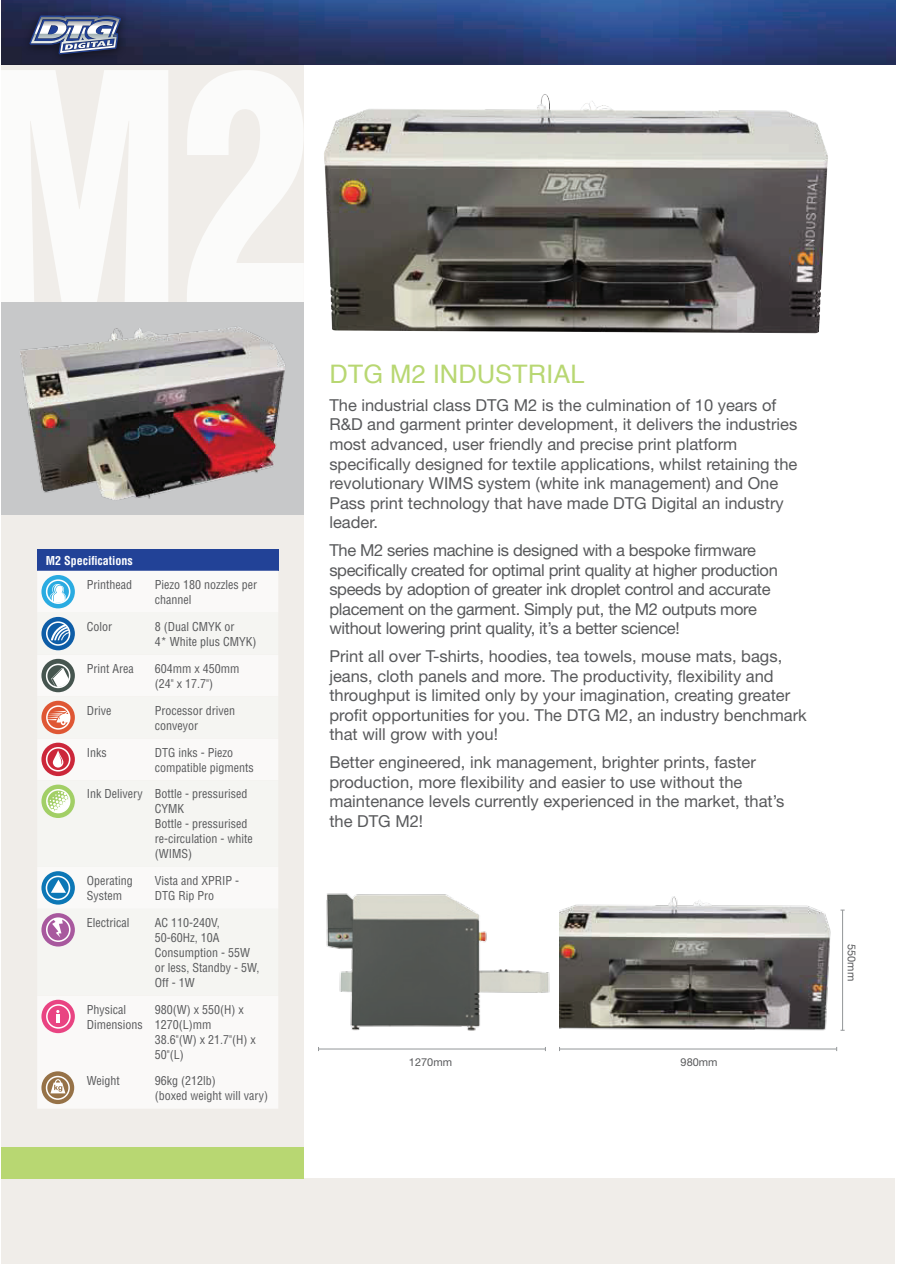
<style>
.page{position:relative;width:897px;height:1264px;background:#fff}
.page>*{position:absolute;margin:0;border:0;box-sizing:border-box;transform-origin:0 0}
.t1{font:25.5px "Helvetica";color:#b8d772}
.t2{font:16.5px/19.5px "Helvetica Neue";color:#58595b}
.t3{font:16.5px/19.5px "Helvetica Neue";letter-spacing:-.02em;color:#58595b}
.t4{font:condensed 12px/15px "Helvetica";color:#58595b}
.t5{font:700 condensed 12px "Helvetica";color:#fff}
.t6{font:10.95px "Helvetica Neue";color:#58595b}
</style>
<div class="page">
<img style="left:2px;top:0;width:893px;height:64px">
<div style="left:2px;top:1178px;width:893px;height:85px;background:#f0ede9"></div>
<div style="left:21px;top:8px;width:109px;height:57px;background:#040503;opacity:.56"></div>
<svg style="left:29px;top:15px;width:92px;height:39px;background:#6e7a98"></svg>
<div style="left:2px;top:64px;width:302px;height:1114px;background:#f0ede9"></div>
<img style="left:324px;top:94px;width:504px;height:239px">
<div style="left:37px;top:549px;width:241px;height:22px;background:#224297"></div>
<div style="left:37px;top:571px;width:241px;height:537px;background:#faf9f8"></div>
<div style="left:37px;top:612px;width:241px;height:383px;background:#f5f5f2"></div>
<div style="left:41px;top:575px;width:34px;height:33px;background:#2aabe1;border-radius:50%"></div>
<svg style="left:46px;top:579px;width:24px;height:25px"></svg>
<div style="left:41px;top:617px;width:34px;height:33px;background:#0e5da7;border-radius:50%"></div>
<svg style="left:46px;top:621px;width:24px;height:25px"></svg>
<svg style="left:41px;top:659px;width:34px;height:33px"></svg>
<svg style="left:46px;top:663px;width:24px;height:25px"></svg>
<svg style="left:41px;top:701px;width:34px;height:33px"></svg>
<svg style="left:46px;top:705px;width:24px;height:24px"></svg>
<svg style="left:41px;top:742px;width:34px;height:34px"></svg>
<svg style="left:46px;top:747px;width:24px;height:24px"></svg>
<svg style="left:41px;top:784px;width:34px;height:34px"></svg>
<svg style="left:46px;top:789px;width:24px;height:25px"></svg>
<svg style="left:41px;top:871px;width:34px;height:33px"></svg>
<svg style="left:46px;top:875px;width:24px;height:25px"></svg>
<div style="left:41px;top:913px;width:34px;height:33px;background:#a8589e;border-radius:50%"></div>
<svg style="left:46px;top:917px;width:25px;height:25px"></svg>
<svg style="left:41px;top:999px;width:34px;height:34px"></svg>
<svg style="left:46px;top:1004px;width:25px;height:24px"></svg>
<div style="left:41px;top:1071px;width:33px;height:33px;background:#967247;border-radius:50%"></div>
<svg style="left:46px;top:1075px;width:24px;height:25px"></svg>
<div style="left:2px;top:1147px;width:302px;height:31px;background:#b8d772"></div>
<div style="left:2px;top:302px;width:302px;height:213px;background:#c7c8c9"></div>
<img style="left:20px;top:326px;width:265px;height:174px">
<hr style="left:842px;top:910px;width:1px;height:120px;background:#939698">
<hr style="left:318px;top:1048px;width:227px;height:1px;background:#939698">
<hr style="left:559px;top:1048px;width:277px;height:1px;background:#939698">
<img style="left:326px;top:893px;width:224px;height:138px">
<img style="left:559px;top:896px;width:272px;height:135px">
<p class="t5" style="left:46px;top:553px;width:89px">M2 Specifications</p>
<p class="t4" style="left:87px;top:577px;width:47px">Printhead</p>
<p class="t4" style="left:155px;top:577px;width:104px">Piezo 180 nozzles per channel</p>
<p class="t4" style="left:87px;top:619px;width:27px">Color</p>
<p class="t4" style="left:155px;top:619px;width:103px">8 (Dual CMYK or<br>4* White plus CMYK)</p>
<p class="t4" style="left:87px;top:661px;width:48px">Print Area</p>
<p class="t4" style="left:155px;top:661px;width:86px">604mm x 450mm (24" x 17.7")</p>
<p class="t4" style="left:87px;top:702px;width:26px">Drive</p>
<p class="t4" style="left:155px;top:702px;width:82px">Processor driven conveyor</p>
<p class="t4" style="left:87px;top:744px;width:21px">Inks</p>
<p class="t4" style="left:155px;top:744px;width:100px">DTG inks - Piezo compatible pigments</p>
<p class="t4" style="left:155px;top:786px;width:99px;text-indent:-68px">Ink Delivery Bottle - pressurised<br>CYMK<br>Bottle - pressurised re-circulation - white (WIMS)</p>
<p class="t4" style="left:87px;top:873px;width:47px">Operating<br>System</p>
<p class="t4" style="left:155px;top:873px;width:86px">Vista and XPRIP -<br>DTG Rip Pro</p>
<p class="t4" style="left:87px;top:915px;width:44px">Electrical</p>
<p class="t4" style="left:155px;top:915px;width:106px">AC 110-240V,<br>50-60Hz, 10A<br>Consumption - 55W or less, Standby - 5W,<br>Off - 1W</p>
<p class="t4" style="left:87px;top:1001px;width:57px">Physical<br>Dimensions</p>
<p class="t4" style="left:155px;top:1001px;width:102px">980(W) x 550(H) x<br>1270(L)mm<br>38.6"(W) x 21.7"(H) x<br>50"(L)</p>
<p class="t4" style="left:87px;top:1073px;width:35px">Weight</p>
<p class="t4" style="left:155px;top:1073px;width:115px">96kg (212lb)<br>(boxed weight will vary)</p>
<h1 class="t1" style="left:329px;top:354px;width:257px">DTG M2 INDUSTRIAL</h1>
<p class="t2" style="left:329px;top:395px;width:469px">The industrial class DTG M2 is the culmination of 10 years of R&amp;D and garment printer development, it delivers the industries most advanced, user friendly and precise print platform specifically designed for textile applications, whilst retaining the revolutionary WIMS system (white ink management) and One Pass print technology that have made DTG Digital an industry leader.</p>
<p class="t3" style="left:329px;top:540px;width:450px">The M2 series machine is designed with a bespoke firmware specifically created for optimal print quality at higher production speeds by adoption of greater ink droplet control and accurate placement on the garment. Simply put, the M2 outputs more without lowering print quality, it’s a better science!</p>
<p class="t2" style="left:329px;top:646px;width:479px">Print all over T-shirts, hoodies, tea towels, mouse mats, bags, jeans, cloth panels and more. The productivity, flexibility and throughput is limited only by your imagination, creating greater profit opportunities for you. The DTG M2, an industry benchmark that will grow with you!</p>
<p class="t2" style="left:329px;top:752px;width:456px">Better engineered, ink management, brighter prints, faster production, more flexibility and easier to use without the maintenance levels currently experienced in the market, that’s the DTG M2!</p>
<p class="t6" style="left:409px;top:1055px;width:45px">1270mm</p>
<p class="t6" style="left:680px;top:1055px;width:38px">980mm</p>
<p class="t6" style="left:858px;top:944px;width:38px;rotate:90deg">550mm</p>
</div>
